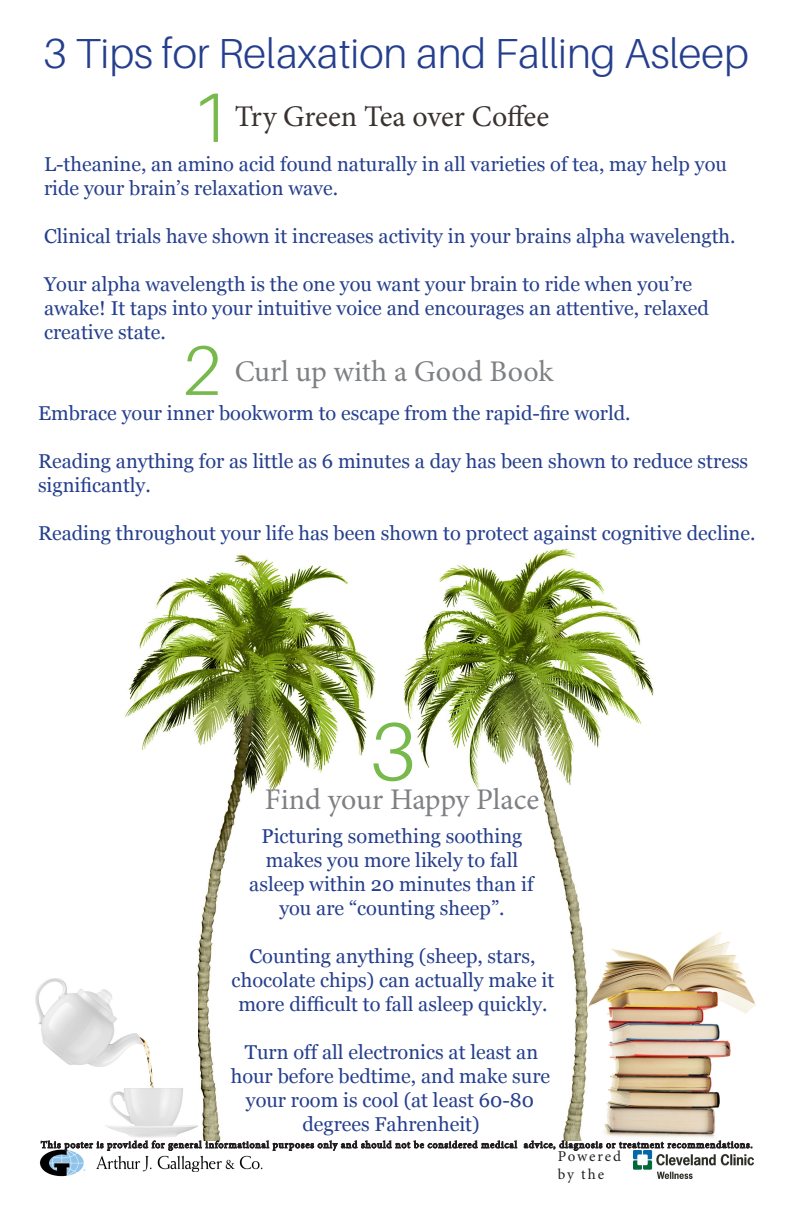
<style>
.page{position:relative;width:792px;height:1224px;background:#fff}
.page>*{position:absolute;margin:0;border:0;box-sizing:border-box;transform-origin:0 0}
.t1{font:300 82px "Aileron";color:#77b94b}
.t2{font:300 70px "Aileron";color:#77b94b}
.t3{font:300 42px "Aileron";color:#253f8e}
.t4{font:30px "Minion Pro";color:#7e8083}
.t5{font:30px "Minion Pro";letter-spacing:-.005em;color:#393230}
.t6{font:20px/24px "Georgia";color:#253f8e;text-align:center}
.t7{font:15px "Minion Pro";letter-spacing:.12em;color:#231f20}
</style>
<div class="page">
<img style="left:39px;top:1151px;width:224px;height:26px">
<div style="left:94px;top:1173px;width:152px;height:10px;background:#fff"></div>
<img style="left:125px;top:549px;width:529px;height:591px">
<img style="left:588px;top:922px;width:168px;height:218px">
<img style="left:35px;top:978px;width:162px;height:163px">
<img style="left:633px;top:1151px;width:120px;height:27px">
<svg style="left:41px;top:1140px;width:476px;height:11px"></svg>
<svg style="left:524px;top:1140px;width:228px;height:11px"></svg>
<p class="t3" style="left:43px;top:31px;width:707px">3 Tips for Relaxation and Falling Asleep</p>
<p class="t2" style="left:191px;top:79px;width:41px">1</p>
<p class="t6" style="left:44px;top:153px;width:684px;text-align:left">L-theanine, an amino acid found naturally in all varieties of tea, may help you ride your brain’s relaxation wave.</p>
<p class="t6" style="left:44px;top:225px;width:693px">Clinical trials have shown it increases activity in your brains alpha wavelength.</p>
<p class="t6" style="left:44px;top:273px;width:666px;text-align:left">Your alpha wavelength is the one you want your brain to ride when you’re awake! It taps into your intuitive voice and encourages an attentive, relaxed</p>
<p class="t6" style="left:44px;top:321px;width:123px">creative state.</p>
<p class="t5" style="left:235px;top:97px;width:316px">Try Green Tea over Coffee</p>
<p class="t2" style="left:182px;top:332px;width:41px">2</p>
<p class="t4" style="left:235px;top:352px;width:320px">Curl up with a Good Book</p>
<p class="t6" style="left:38px;top:402px;width:594px">Embrace your inner bookworm to escape from the rapid-fire world.</p>
<p class="t6" style="left:38px;top:450px;width:712px;text-align:left">Reading anything for as little as 6 minutes a day has been shown to reduce stress significantly.</p>
<p class="t6" style="left:38px;top:522px;width:719px">Reading throughout your life has been shown to protect against cognitive decline.</p>
<p class="t1" style="left:370px;top:707px;width:48px">3</p>
<p class="t4" style="left:265px;top:779px;width:276px">Find your Happy Place</p>
<p class="t6" style="left:249px;top:824px;width:286px">Picturing something soothing makes you more likely to fall asleep within 20 minutes than if you are “counting sheep”.</p>
<p class="t6" style="left:232px;top:944px;width:324px">Counting anything (sheep, stars, chocolate chips) can actually make it more difficult to fall asleep quickly.</p>
<p class="t6" style="left:231px;top:1040px;width:321px">Turn off all electronics at least an hour before bedtime, and make sure your room is cool (at least 60-80</p>
<p class="t6" style="left:302px;top:1112px;width:179px">degrees Fahrenheit)</p>
<p class="t7" style="left:558px;top:1146px;width:65px">Powered</p>
<p class="t7" style="left:558px;top:1164px;width:48px">by the</p>
</div>
